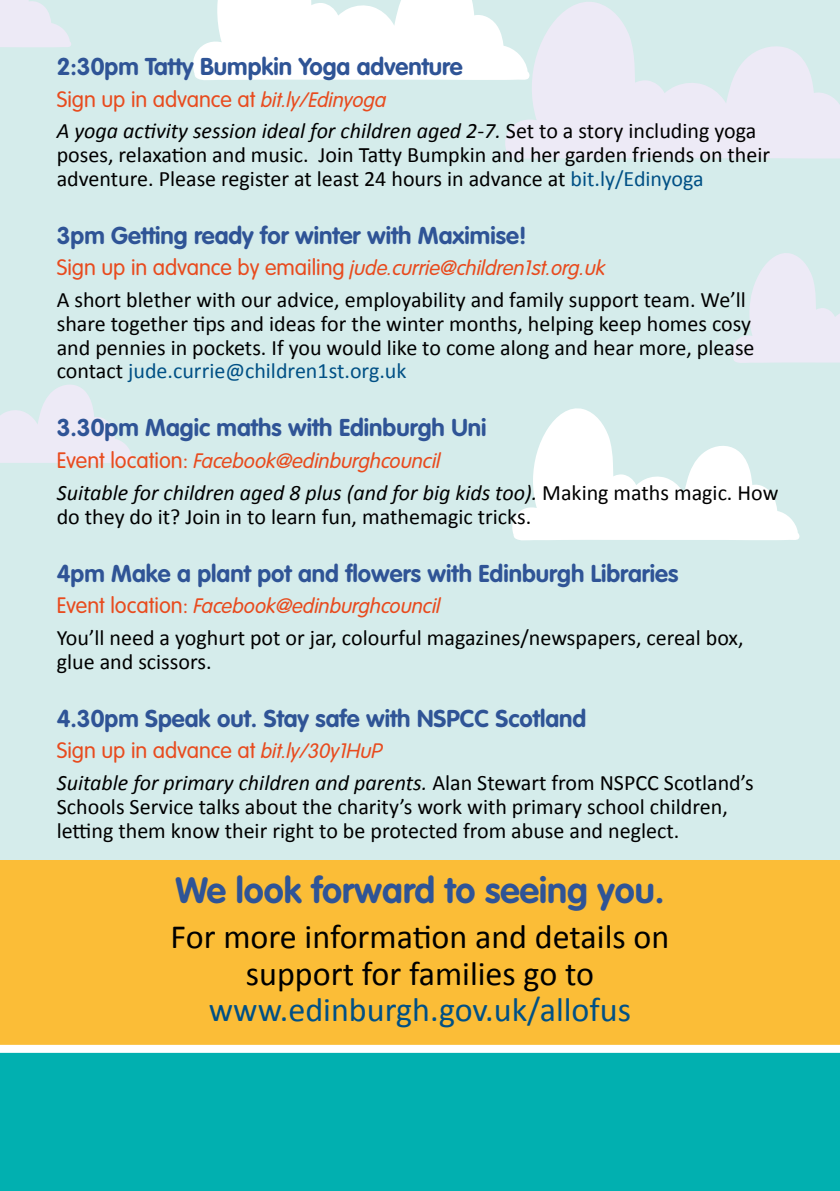
<style>
.page{position:relative;width:840px;height:1191px;background:#fff}
.page>*{position:absolute;margin:0;border:0;box-sizing:border-box;transform-origin:0 0}
.t1{font:700 36px "VAG Rounded";color:#2f5496}
.t2{font:34px/36.6px "Calibri";color:#000;text-align:center}
.t3{font:34px "Calibri";color:#005085}
.t4{font:700 24px "VAG Rounded";color:#2f5496}
.t5{font:22px/23.8px "Calibri";color:#000}
.t6{font:italic 300 22px "VAG Rundschrift D";color:#e84b1e}
.t7{font:300 22px "VAG Rounded";color:#e84b1e}
.s1{font-family:"VAG Rundschrift D";font-style:italic}
.s2{font-style:italic}
.s3{color:#005085}
.s4{font-family:"VAG Rounded";font-style:normal}
</style>
<div class="page">
<div style="left:0;top:0;width:839px;height:876px;background:#d5eceb"></div>
<div style="left:0;top:860px;width:839px;height:324px;background:#fbbd37"></div>
<svg style="left:512px;top:408px;width:287px;height:133px"></svg>
<svg style="left:732px;top:253px;width:107px;height:110px"></svg>
<svg style="left:0;top:385px;width:133px;height:78px"></svg>
<svg style="left:505px;top:2px;width:334px;height:157px;fill:#edeaf6"></svg>
<svg style="left:0;top:0;width:71px;height:47px"></svg>
<div style="left:0;top:1044px;width:839px;height:147px;background:#01b0b0"></div>
<svg style="left:193px;top:0;width:337px;height:82px"></svg>
<p class="t4" style="left:57px;top:52px;width:407px">2:30pm Tatty Bumpkin Yoga adventure</p>
<p class="t7" style="left:57px;top:86px;width:331px">Sign up in advance at <span class="s1">bit.ly/Edinyoga</span></p>
<p class="t5" style="left:57px;top:118px;width:714px"><span class="s2">A yoga activity session ideal for children aged 2-7.</span> Set to a story including yoga poses, relaxation and music. Join Tatty Bumpkin and her garden friends on their adventure. Please register at least 24 hours in advance at <span class="s3">bit.ly/Edinyoga</span></p>
<p class="t4" style="left:57px;top:221px;width:471px">3pm Getting ready for winter with Maximise!</p>
<p class="t6" style="left:57px;top:253px;width:550px"><span class="s4">Sign up in advance by emailing</span> jude.currie@children1st.org.uk</p>
<p class="t5" style="left:57px;top:287px;width:699px">A short blether with our advice, employability and family support team. We’ll share together tips and ideas for the winter months, helping keep homes cosy and pennies in pockets. If you would like to come along and hear more, please contact <span class="s3">jude.currie@children1st.org.uk</span></p>
<p class="t4" style="left:57px;top:414px;width:431px">3.30pm Magic maths with Edinburgh Uni</p>
<p class="t6" style="left:57px;top:446px;width:385px"><span class="s4">Event location:</span> Facebook@edinburghcouncil</p>
<p class="t5" style="left:57px;top:480px;width:722px"><span class="s2">Suitable for children aged 8 plus (and for big kids too).</span> Making maths magic. How do they do it? Join in to learn fun, mathemagic tricks.</p>
<p class="t4" style="left:57px;top:559px;width:622px">4pm Make a plant pot and flowers with Edinburgh Libraries</p>
<p class="t6" style="left:57px;top:591px;width:385px"><span class="s4">Event location:</span> Facebook@edinburghcouncil</p>
<p class="t5" style="left:57px;top:625px;width:688px">You’ll need a yoghurt pot or jar, colourful magazines/newspapers, cereal box, glue and scissors.</p>
<p class="t4" style="left:57px;top:704px;width:530px">4.30pm Speak out. Stay safe with NSPCC Scotland</p>
<p class="t7" style="left:57px;top:738px;width:327px">Sign up in advance at <span class="s1">bit.ly/30y1HuP</span></p>
<p class="t5" style="left:57px;top:770px;width:698px"><span class="s2">Suitable for primary children and parents.</span> Alan Stewart from NSPCC Scotland’s<br>Schools Service talks about the charity’s work with primary school children, letting them know their right to be protected from abuse and neglect.</p>
<h1 class="t1" style="left:175px;top:869px;width:490px">We look forward to seeing you.</h1>
<h2 class="t2" style="left:170px;top:917px;width:500px">For more information and details on support for families go to</h2>
<h2 class="t3" style="left:209px;top:986px;width:423px">www.edinburgh.gov.uk/allofus</h2>
</div>
